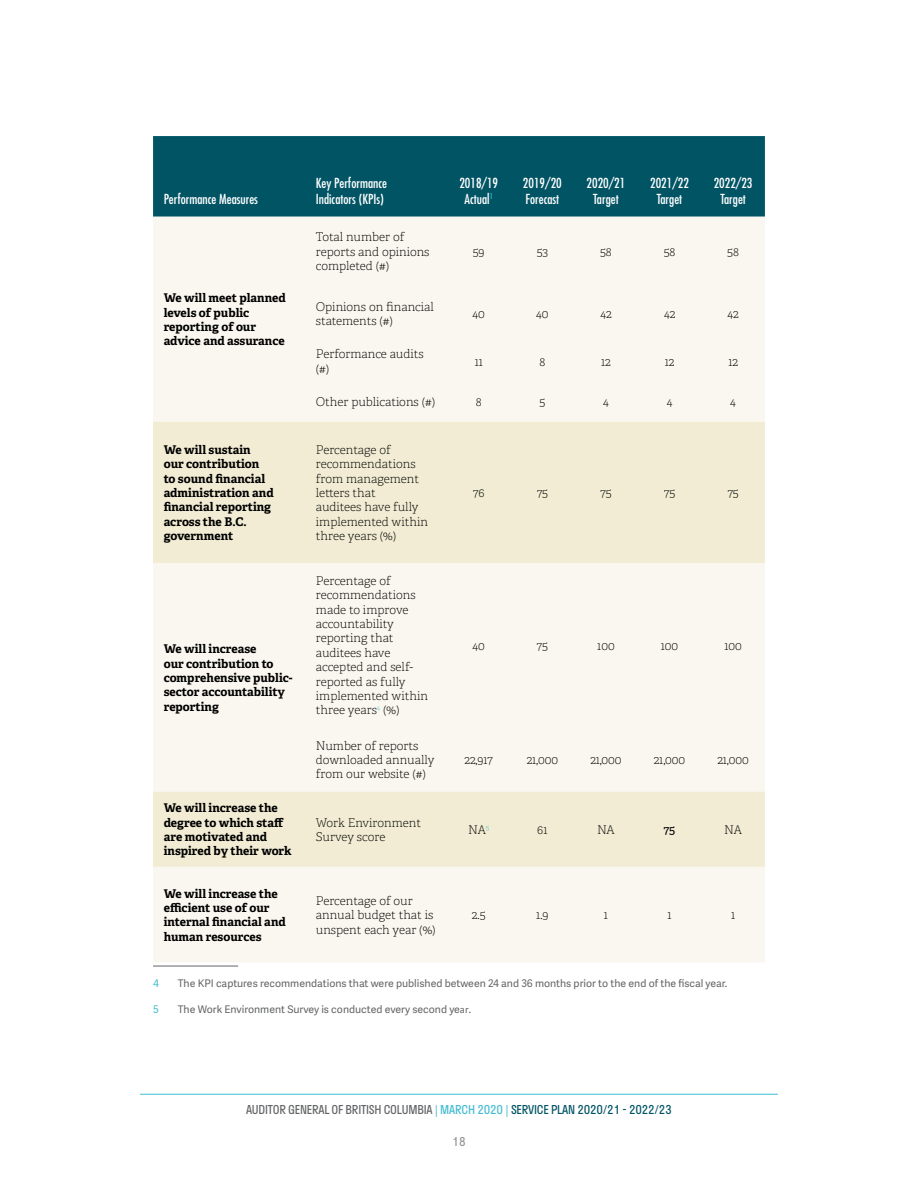
<style>
.page{position:relative;width:918px;height:1188px;background:#fff}
.page>*{position:absolute;margin:0;border:0;box-sizing:border-box;transform-origin:0 0}
.t1{font:condensed 13.5px/16.2px "Futura";color:#fff;text-align:center}
.t2{font:12px/14.4px "Adelle PE Th";color:#000}
.t3{font:700 12px/14.4px "Adelle PE";color:#000}
.t4{font:12px "Stratos";letter-spacing:-.02em;color:#636466}
.t5{font:12px "Stratos";color:#939598}
.t6{font:12px "Adelle PE";color:#000}
.t7{font:10.5px "Adelle Sans";color:#636466}
.t8{font:10.5px "Adelle Sans";color:#43bcd0}
.s1{font-family:"Calibri"}
.s2{color:#43bcd0}
.s3{color:#005464}
</style>
<div class="page">
<hr style="left:140px;top:1094px;width:638px;height:1px;background:#43bcd0">
<div style="left:153px;top:136px;width:612px;height:81px;background:#005464"></div>
<div style="left:153px;top:217px;width:612px;height:745px;background:#f9f7ef"></div>
<svg style="left:153px;top:422px;width:612px;height:445px;fill:#f9f7ef"></svg>
<hr style="left:153px;top:966px;width:85px;height:1px;background:#636466">
<p class="t1" style="left:164px;top:191px;width:96px">Performance Measures</p>
<p class="t3" style="left:164px;top:290px;width:124px">We will meet planned levels of public reporting of our advice and assurance</p>
<p class="t1" style="left:316px;top:175px;width:73px;text-align:left">Key Performance<br>Indicators (KPIs)</p>
<p class="t1" style="left:459px;top:175px;width:40px">2018/19<br>Actual<sup>1</sup></p>
<p class="t1" style="left:523px;top:175px;width:40px;text-align:left">2019/20<br>Forecast</p>
<p class="t1" style="left:587px;top:175px;width:40px">2020/21<br>Target</p>
<p class="t1" style="left:650px;top:175px;width:40px">2021/22<br>Target</p>
<p class="t1" style="left:714px;top:175px;width:40px">2022/23<br>Target</p>
<p class="t2" style="left:316px;top:230px;width:115px">Total number of reports and opinions completed (#)</p>
<p class="t2" style="left:473px;top:244px;width:13px">59</p>
<p class="t2" style="left:537px;top:244px;width:13px">53</p>
<p class="t2" style="left:600px;top:244px;width:13px">58</p>
<p class="t2" style="left:664px;top:244px;width:13px">58</p>
<p class="t2" style="left:727px;top:244px;width:13px">58</p>
<p class="t2" style="left:316px;top:299px;width:120px">Opinions on financial statements (#)</p>
<p class="t2" style="left:473px;top:306px;width:14px">40</p>
<p class="t2" style="left:536px;top:306px;width:14px">40</p>
<p class="t2" style="left:600px;top:306px;width:13px">42</p>
<p class="t2" style="left:664px;top:306px;width:13px">42</p>
<p class="t2" style="left:728px;top:306px;width:13px">42</p>
<p class="t2" style="left:316px;top:347px;width:109px">Performance audits (#)</p>
<p class="t2" style="left:475px;top:354px;width:10px">11</p>
<p class="t2" style="left:539px;top:354px;width:7px">8</p>
<p class="t2" style="left:601px;top:354px;width:11px">12</p>
<p class="t2" style="left:665px;top:354px;width:11px">12</p>
<p class="t2" style="left:728px;top:354px;width:11px">12</p>
<p class="t2" style="left:316px;top:394px;width:121px">Other publications (#)</p>
<p class="t2" style="left:476px;top:394px;width:7px">8</p>
<p class="t2" style="left:539px;top:394px;width:7px">5</p>
<p class="t2" style="left:603px;top:394px;width:7px">4</p>
<p class="t2" style="left:667px;top:394px;width:7px">4</p>
<p class="t2" style="left:730px;top:394px;width:7px">4</p>
<p class="t3" style="left:164px;top:442px;width:111px">We will sustain our contribution to sound financial administration and financial reporting across the B.C. government</p>
<p class="t2" style="left:316px;top:442px;width:114px">Percentage of recommendations from management letters that<br>auditees have fully implemented within three years (%)</p>
<p class="t3" style="left:164px;top:641px;width:130px">We will increase<br>our contribution to comprehensive public&shy;sector accountability reporting</p>
<p class="t2" style="left:316px;top:573px;width:114px">Percentage of recommendations made to improve accountability reporting that auditees have accepted and self&shy;reported as fully implemented within three years<sup>4</sup> (%)</p>
<p class="t2" style="left:316px;top:738px;width:120px">Number of reports downloaded annually from our website (#)</p>
<p class="t2" style="left:473px;top:485px;width:13px">76</p>
<p class="t2" style="left:537px;top:485px;width:13px">75</p>
<p class="t2" style="left:600px;top:485px;width:13px">75</p>
<p class="t2" style="left:664px;top:485px;width:13px">75</p>
<p class="t2" style="left:727px;top:485px;width:13px">75</p>
<p class="t2" style="left:473px;top:638px;width:14px">40</p>
<p class="t2" style="left:537px;top:638px;width:13px">75</p>
<p class="t2" style="left:597px;top:638px;width:19px">100</p>
<p class="t2" style="left:661px;top:638px;width:19px">100</p>
<p class="t2" style="left:724px;top:638px;width:19px">100</p>
<p class="t2" style="left:465px;top:752px;width:30px">22,917</p>
<p class="t2" style="left:527px;top:752px;width:33px">21,000</p>
<p class="t2" style="left:590px;top:752px;width:33px">21,000</p>
<p class="t2" style="left:654px;top:752px;width:33px">21,000</p>
<p class="t2" style="left:718px;top:752px;width:33px">21,000</p>
<p class="t3" style="left:164px;top:800px;width:129px">We will increase the degree to which staff are motivated and inspired by their work</p>
<p class="t2" style="left:316px;top:815px;width:107px">Work Environment<br>Survey score</p>
<p class="t2" style="left:468px;top:822px;width:23px">NA<sup>5</sup></p>
<p class="t2" style="left:537px;top:822px;width:12px">61</p>
<p class="t2" style="left:597px;top:822px;width:19px">NA</p>
<p class="t6" style="left:664px;top:821px;width:13px">75</p>
<p class="t2" style="left:724px;top:822px;width:19px">NA</p>
<p class="t3" style="left:164px;top:886px;width:124px">We will increase the efficient use of our internal financial and human resources</p>
<p class="t2" style="left:316px;top:893px;width:121px">Percentage of our annual budget that is unspent each year (%)</p>
<p class="t2" style="left:472px;top:907px;width:15px">2.5</p>
<p class="t2" style="left:536px;top:907px;width:14px">1.9</p>
<p class="t2" style="left:604px;top:907px;width:6px">1</p>
<p class="t2" style="left:668px;top:907px;width:6px">1</p>
<p class="t2" style="left:731px;top:907px;width:6px">1</p>
<p class="t8" style="left:153px;top:976px;width:7px">4</p>
<p class="t7" style="left:178px;top:976px;width:551px">The KPI captures recommendations that were published between 24 and 36 months prior to the end of the fiscal year.</p>
<p class="t8" style="left:153px;top:1001px;width:7px">5</p>
<p class="t7" style="left:178px;top:1001px;width:295px">The Work Environment Survey is conducted every second ye<span class="s1">ar</span>.</p>
<p class="t4" style="left:246px;top:1100px;width:427px">AUDITOR GENERAL OF BRITISH COLUMBIA <span class="s2">| MARCH 2020 |</span> <span class="s3">SERVICE PLAN 2020/21 - 2022/23</span></p>
<p class="t5" style="left:452px;top:1132px;width:15px">18</p>
</div>
